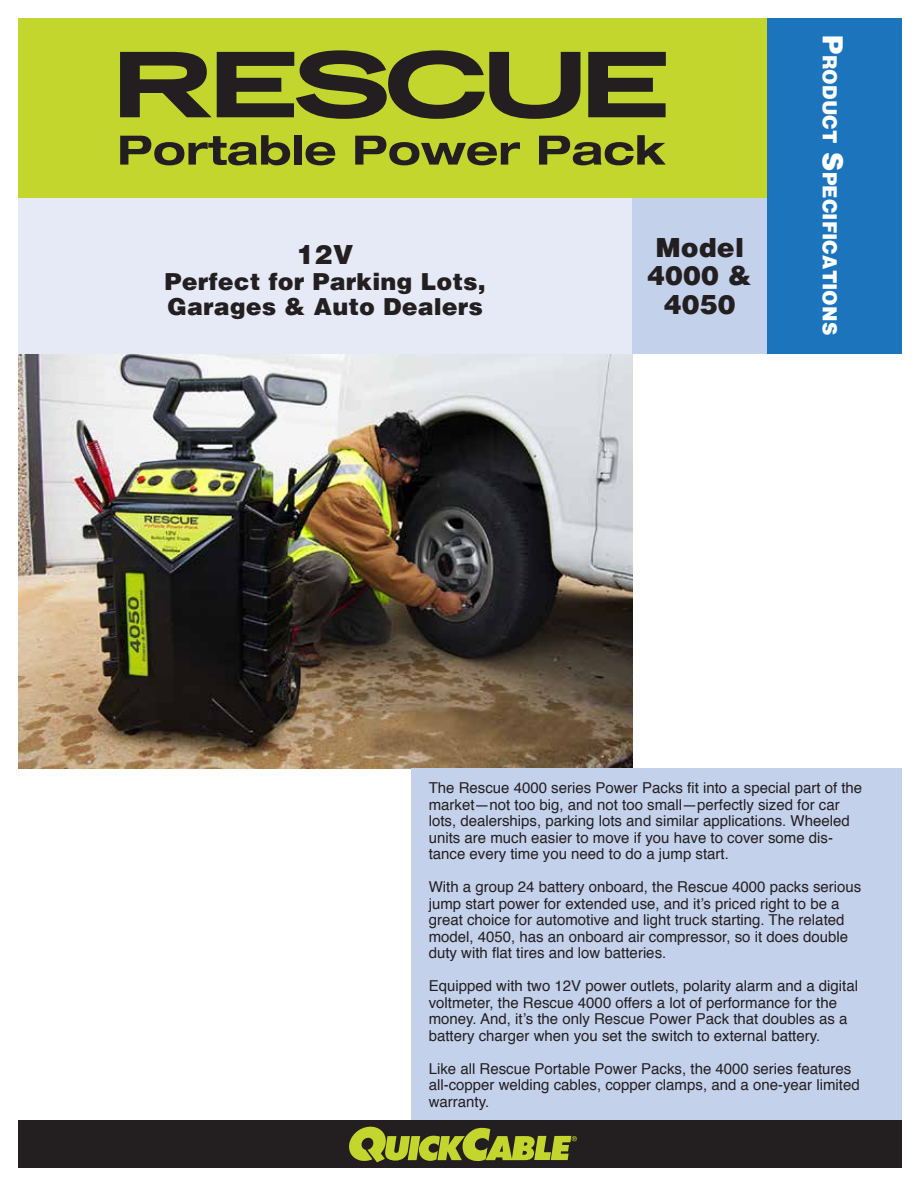
<style>
.page{position:relative;width:918px;height:1188px;background:#fff}
.page>*{position:absolute;margin:0;border:0;box-sizing:border-box;transform-origin:0 0}
.t1{font:900 27px/28.5px "Helvetica";color:#231f20;text-align:center}
.t2{font:900 24px/25.5px "Helvetica";color:#231f20}
.t3{font:900 19.95px "Helvetica";color:#fff;scale:.94 1}
.t4{font:15px/16.5px "Helvetica";color:#231f20}
.s1{font-size:28.5px}
</style>
<div class="page">
<img style="left:19px;top:354px;width:613px;height:415px">
<div style="left:411px;top:769px;width:490px;height:352px;background:#c4d1eb"></div>
<div style="left:18px;top:1121px;width:883px;height:47px;background:#231f20"></div>
<svg style="left:349px;top:1126px;width:228px;height:37px"></svg>
<div style="left:19px;top:18px;width:748px;height:180px;background:#c3d62e"></div>
<div style="left:767px;top:18px;width:135px;height:336px;background:#1c75bc"></div>
<div style="left:632px;top:198px;width:135px;height:156px;background:#c4d1eb"></div>
<div style="left:19px;top:198px;width:613px;height:156px;background:#e6eaf6"></div>
<svg style="left:120px;top:50px;width:546px;height:69px"></svg>
<svg style="left:120px;top:135px;width:170px;height:30px"></svg>
<div style="left:294px;top:135px;width:8px;height:30px;background:#231f20"></div>
<svg style="left:306px;top:142px;width:29px;height:23px"></svg>
<svg style="left:355px;top:136px;width:165px;height:29px"></svg>
<svg style="left:539px;top:135px;width:127px;height:30px"></svg>
<h1 class="t1" style="left:297px;top:241px;width:59px">12V</h1>
<h2 class="t2" style="left:165px;top:269px;width:323px">Perfect for Parking Lots,<br>Garages &amp; Auto Dealers</h2>
<h1 class="t1" style="left:647px;top:233px;width:107px">Model<br>4000 &amp;<br>4050</h1>
<h3 class="t3" style="left:842px;top:35px;width:319px;rotate:90deg"><span class="s1">P</span>roduct <span class="s1">S</span>pecifications</h3>
<p class="t4" style="left:429px;top:781px;width:435px">The Rescue 4000 series Power Packs fit into a special part of the market—not too big, and not too small—perfectly sized for car lots, dealerships, parking lots and similar applications. Wheeled units are much easier to move if you have to cover some dis&shy;tance every time you need to do a jump start.</p>
<p class="t4" style="left:429px;top:880px;width:434px">With a group 24 battery onboard, the Rescue 4000 packs serious jump start power for extended use, and it’s priced right to be a great choice for automotive and light truck starting. The related model, 4050, has an onboard air compressor, so it does double duty with flat tires and low batteries.</p>
<p class="t4" style="left:429px;top:979px;width:431px">Equipped with two 12V power outlets, polarity alarm and a digital voltmeter, the Rescue 4000 offers a lot of performance for the money. And, it’s the only Rescue Power Pack that doubles as a battery charger when you set the switch to external battery.</p>
<p class="t4" style="left:429px;top:1061px;width:432px">Like all Rescue Portable Power Packs, the 4000 series features all-copper welding cables, copper clamps, and a one-year limited warranty.</p>
</div>
